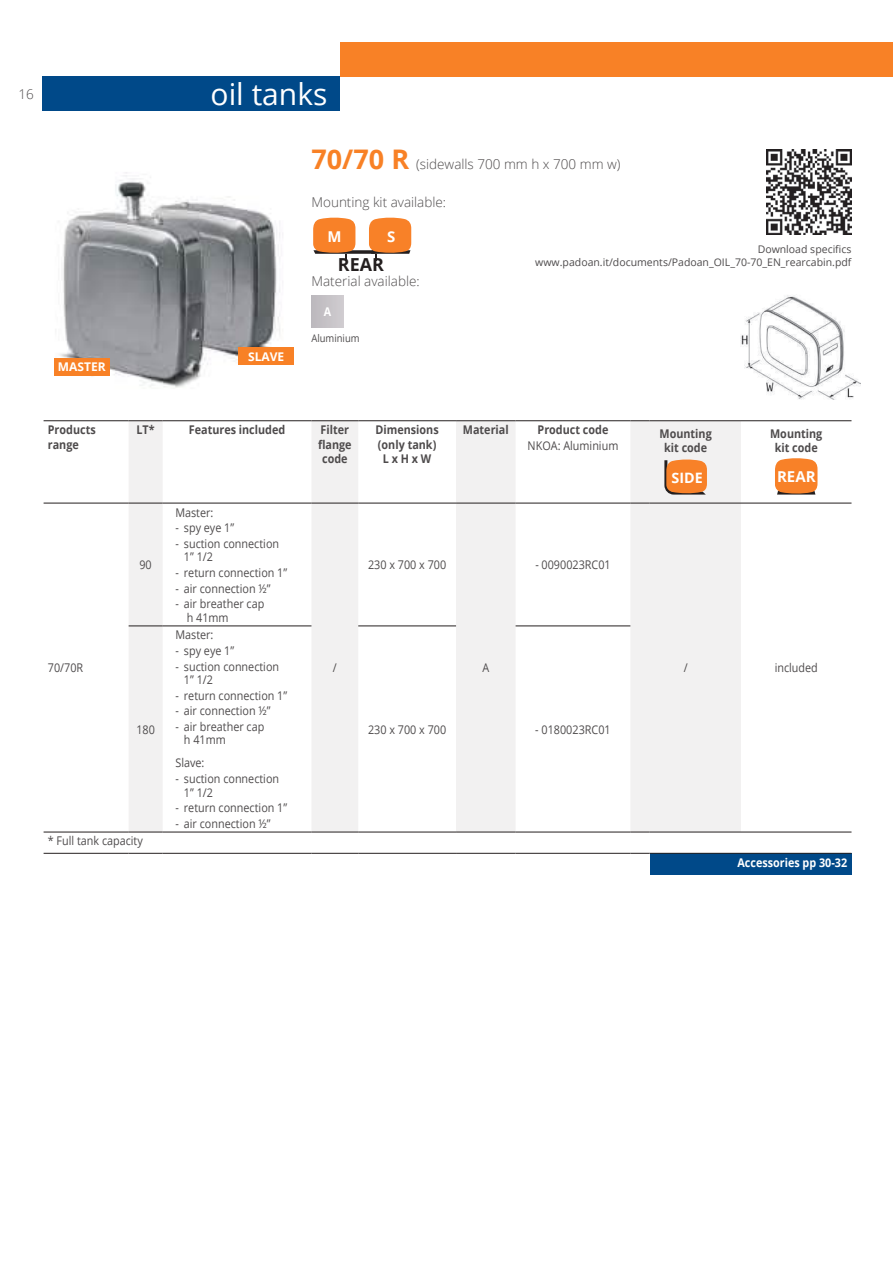
<style>
.page{position:relative;width:893px;height:1263px;background:#fff}
.page>*{position:absolute;margin:0;border:0;box-sizing:border-box;transform-origin:0 0}
.t1{font:30px "Open Sans";color:#fff}
.t2{font:700 17.85px "Open Sans";color:#241f1f}
.t3{font:700 15px "Open Sans";color:#fff}
.t4{font:700 14.85px "Open Sans";color:#fff}
.t5{font:700 14.4px "Open Sans";color:#fff}
.t6{font:300 13.5px "Open Sans";color:#4e4b4c}
.t7{font:12px/13.5px "Open Sans";color:#4e4b4c;scale:.9 1}
.t8{font:700 12px/14.4px "Open Sans";color:#4e4b4c;text-align:center;scale:.9 1}
.t9{font:700 12px "Open Sans";color:#fff;scale:.9 1}
.t10{font:700 12px "Open Sans";color:#fff}
.t11{font:10.5px/13.5px "Open Sans";color:#4e4b4c;text-align:right}
.t12{font:10.5px "Open Sans";color:#4e4b4c;scale:.9 1}
.s1{font-weight:700;font-size:27px;color:#f88126}
</style>
<div class="page">
<div style="left:43px;top:77px;width:297px;height:34px;background:#004989"></div>
<div style="left:340px;top:43px;width:553px;height:34px;background:#f88126"></div>
<img style="left:54px;top:172px;width:240px;height:216px">
<svg style="left:313px;top:218px;width:98px;height:43px"></svg>
<div style="left:311px;top:295px;width:32px;height:32px;background:#c5c2c6"></div>
<img style="left:766px;top:149px;width:85px;height:85px">
<svg style="left:129px;top:421px;width:612px;height:411px"></svg>
<div style="left:649px;top:853px;width:202px;height:21px;background:#004989"></div>
<hr style="left:129px;top:626px;width:34px;height:1px;background:#241f1f">
<hr style="left:163px;top:626px;width:148px;height:1px;background:#241f1f">
<hr style="left:358px;top:626px;width:98px;height:1px;background:#241f1f">
<hr style="left:516px;top:626px;width:114px;height:1px;background:#241f1f">
<hr style="left:44px;top:420px;width:85px;height:1px;background:#241f1f">
<hr style="left:129px;top:420px;width:34px;height:1px;background:#241f1f">
<hr style="left:163px;top:420px;width:148px;height:1px;background:#241f1f">
<hr style="left:311px;top:420px;width:47px;height:1px;background:#241f1f">
<hr style="left:358px;top:420px;width:98px;height:1px;background:#241f1f">
<hr style="left:456px;top:420px;width:60px;height:1px;background:#241f1f">
<hr style="left:516px;top:420px;width:114px;height:1px;background:#241f1f">
<hr style="left:44px;top:503px;width:85px;height:1px;background:#241f1f">
<hr style="left:129px;top:503px;width:34px;height:1px;background:#241f1f">
<hr style="left:163px;top:503px;width:148px;height:1px;background:#241f1f">
<hr style="left:311px;top:503px;width:47px;height:1px;background:#241f1f">
<hr style="left:358px;top:503px;width:98px;height:1px;background:#241f1f">
<hr style="left:456px;top:503px;width:60px;height:1px;background:#241f1f">
<hr style="left:516px;top:503px;width:114px;height:1px;background:#241f1f">
<hr style="left:44px;top:832px;width:85px;height:1px;background:#241f1f">
<hr style="left:311px;top:832px;width:47px;height:1px;background:#241f1f">
<hr style="left:456px;top:832px;width:60px;height:1px;background:#241f1f">
<svg style="left:630px;top:832px;width:19px;height:1px"></svg>
<hr style="left:649px;top:832px;width:92px;height:1px;background:#241f1f">
<hr style="left:741px;top:832px;width:110px;height:1px;background:#241f1f">
<hr style="left:129px;top:832px;width:34px;height:1px;background:#241f1f">
<hr style="left:163px;top:832px;width:148px;height:1px;background:#241f1f">
<hr style="left:358px;top:832px;width:98px;height:1px;background:#241f1f">
<hr style="left:516px;top:832px;width:114px;height:1px;background:#241f1f">
<svg style="left:630px;top:420px;width:19px;height:1px"></svg>
<hr style="left:649px;top:420px;width:92px;height:1px;background:#241f1f">
<hr style="left:741px;top:420px;width:110px;height:1px;background:#241f1f">
<svg style="left:630px;top:503px;width:19px;height:1px"></svg>
<hr style="left:649px;top:503px;width:92px;height:1px;background:#241f1f">
<hr style="left:741px;top:503px;width:110px;height:1px;background:#241f1f">
<hr style="left:44px;top:853px;width:85px;height:1px;background:#241f1f">
<hr style="left:129px;top:853px;width:34px;height:1px;background:#241f1f">
<hr style="left:163px;top:853px;width:148px;height:1px;background:#241f1f">
<hr style="left:311px;top:853px;width:47px;height:1px;background:#241f1f">
<hr style="left:358px;top:853px;width:98px;height:1px;background:#241f1f">
<hr style="left:456px;top:853px;width:60px;height:1px;background:#241f1f">
<hr style="left:516px;top:853px;width:114px;height:1px;background:#241f1f">
<svg style="left:630px;top:853px;width:19px;height:1px"></svg>
<hr style="left:649px;top:853px;width:92px;height:1px;background:#241f1f">
<hr style="left:741px;top:853px;width:110px;height:1px;background:#241f1f">
<svg style="left:664px;top:459px;width:43px;height:36px;background:#e4823a"></svg>
<svg style="left:775px;top:458px;width:42px;height:37px;background:#ef8537"></svg>
<div style="left:239px;top:348px;width:55px;height:17px;background:#f88126"></div>
<div style="left:54px;top:358px;width:55px;height:17px;background:#f88126"></div>
<img style="left:741px;top:295px;width:119px;height:105px">
<p class="t6" style="left:19px;top:85px;width:17px">16</p>
<h1 class="t1" style="left:211px;top:74px;width:118px">oil tanks</h1>
<p class="t10" style="left:58px;top:358px;width:49px">MASTER</p>
<p class="t10" style="left:248px;top:348px;width:38px">SLAVE</p>
<p class="t6" style="left:311px;top:155px;width:311px"><span class="s1">70/70 R</span> (sidewalls 700 mm h x 700 mm w)</p>
<p class="t6" style="left:311px;top:193px;width:136px">Mounting kit available:</p>
<p class="t4" style="left:327px;top:226px;width:16px">M</p>
<h2 class="t2" style="left:338px;top:252px;width:48px">REAR</h2>
<p class="t4" style="left:387px;top:226px;width:10px">S</p>
<p class="t6" style="left:311px;top:272px;width:110px">Material available:</p>
<p class="t9" style="left:324px;top:303px;width:10px">A</p>
<p class="t12" style="left:311px;top:331px;width:55px">Aluminium</p>
<p class="t11" style="left:535px;top:242px;width:318px">Download specifics www.padoan.it/documents/Padoan_OIL_70-70_EN_rearcabin.pdf</p>
<p class="t8" style="left:48px;top:422px;width:55px;text-align:left">Products range</p>
<p class="t8" style="left:137px;top:422px;width:22px">LT*</p>
<p class="t8" style="left:189px;top:422px;width:109px">Features included</p>
<p class="t8" style="left:318px;top:422px;width:39px">Filter flange code</p>
<p class="t8" style="left:376px;top:422px;width:72px">Dimensions (only tank)<br>L x H x W</p>
<p class="t8" style="left:463px;top:422px;width:52px">Material</p>
<p class="t8" style="left:538px;top:422px;width:80px">Product code</p>
<p class="t7" style="left:528px;top:438px;width:102px">NKOA: Aluminium</p>
<p class="t8" style="left:659px;top:427px;width:60px;line-height:13.5px">Mounting kit code</p>
<p class="t5" style="left:671px;top:467px;width:33px">SIDE</p>
<p class="t7" style="left:139px;top:558px;width:15px">90</p>
<p class="t7" style="left:175px;top:505px;width:44px">Master:</p>
<p class="t7" style="left:175px;top:521px;width:67px">- spy eye 1”</p>
<p class="t7" style="left:184px;top:536px;width:107px;text-indent:-9px">- suction connection<br>1” 1/2</p>
<p class="t7" style="left:175px;top:565px;width:126px">- return connection 1”</p>
<p class="t7" style="left:175px;top:581px;width:107px">- air connection ½”</p>
<p class="t7" style="left:187px;top:597px;width:88px;text-indent:-11px">- air breather cap h 41mm</p>
<p class="t7" style="left:368px;top:558px;width:88px">230 x 700 x 700</p>
<p class="t7" style="left:535px;top:558px;width:85px">- 0090023RC01</p>
<p class="t8" style="left:770px;top:427px;width:60px;line-height:13.5px">Mounting kit code</p>
<p class="t3" style="left:777px;top:466px;width:40px">REAR</p>
<p class="t7" style="left:48px;top:661px;width:41px">70/70R</p>
<p class="t7" style="left:136px;top:722px;width:22px">180</p>
<p class="t7" style="left:48px;top:834px;width:107px">* Full tank capacity</p>
<p class="t7" style="left:175px;top:628px;width:44px">Master:</p>
<p class="t7" style="left:175px;top:643px;width:67px">- spy eye 1”</p>
<p class="t7" style="left:184px;top:659px;width:107px;text-indent:-8px">- suction connection<br>1” 1/2</p>
<p class="t7" style="left:175px;top:688px;width:126px">- return connection 1”</p>
<p class="t7" style="left:175px;top:704px;width:107px">- air connection ½”</p>
<p class="t7" style="left:184px;top:719px;width:91px;text-indent:-9px">- air breather cap h 41mm</p>
<p class="t7" style="left:175px;top:756px;width:34px">Slave:</p>
<p class="t7" style="left:184px;top:772px;width:107px;text-indent:-8px">- suction connection<br>1” 1/2</p>
<p class="t7" style="left:175px;top:801px;width:126px">- return connection 1”</p>
<p class="t7" style="left:175px;top:816px;width:107px">- air connection ½”</p>
<p class="t7" style="left:333px;top:661px;width:6px">/</p>
<p class="t7" style="left:482px;top:661px;width:9px">A</p>
<p class="t7" style="left:368px;top:722px;width:88px">230 x 700 x 700</p>
<p class="t7" style="left:535px;top:722px;width:85px">- 0180023RC01</p>
<p class="t7" style="left:684px;top:661px;width:6px">/</p>
<p class="t7" style="left:775px;top:661px;width:49px">included</p>
<p class="t9" style="left:737px;top:854px;width:123px">Accessories pp 30-32</p>
</div>
